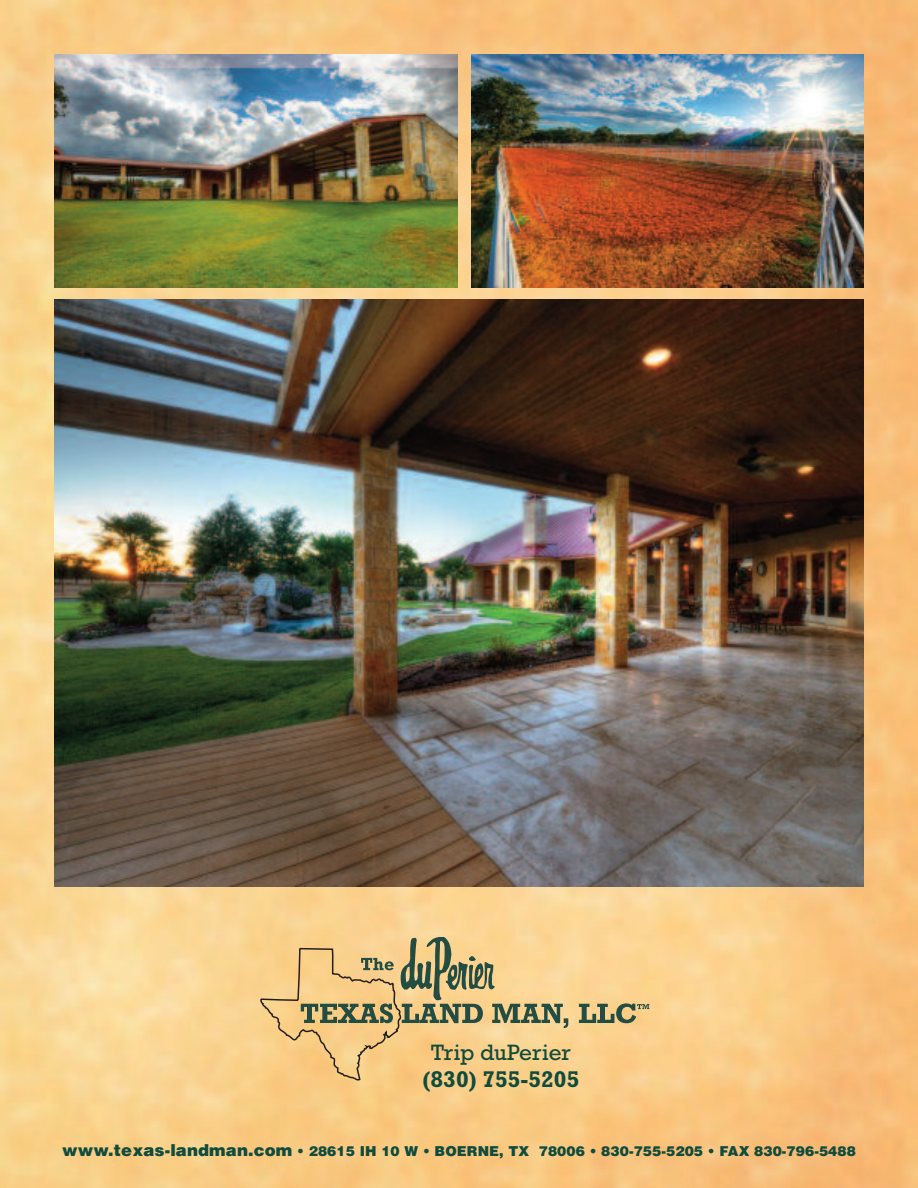
<style>
.page{position:relative;width:918px;height:1188px;background:#fff}
.page>*{position:absolute;margin:0;border:0;box-sizing:border-box;transform-origin:0 0}
.t1{font:700 23.1px "Rockwell";color:#104b3c}
.t2{font:22.65px "Rockwell";color:#104b3c}
.t3{font:900 13.65px "Helvetica LT Std";letter-spacing:.005em;color:#104b3c}
.s1{font-size:16.5px}
</style>
<div class="page">
<img style="left:0;top:0;width:918px;height:1188px">
<img style="left:54px;top:54px;width:404px;height:233px">
<img style="left:471px;top:54px;width:393px;height:233px">
<img style="left:54px;top:299px;width:810px;height:588px">
<svg style="left:260px;top:937px;width:308px;height:144px"></svg>
<svg style="left:579px;top:1003px;width:70px;height:20px"></svg>
<h2 class="t2" style="left:431px;top:1039px;width:142px">Trip duPerier</h2>
<h1 class="t1" style="left:423px;top:1066px;width:158px">(830) 755-5205</h1>
<p class="t3" style="left:62px;top:1147px;width:795px"><span class="s1">www.texas-landman.com</span> • 28615 IH 10 W • BOERNE, TX 78006 • 830-755-5205 • FAX 830-796-5488</p>
</div>
